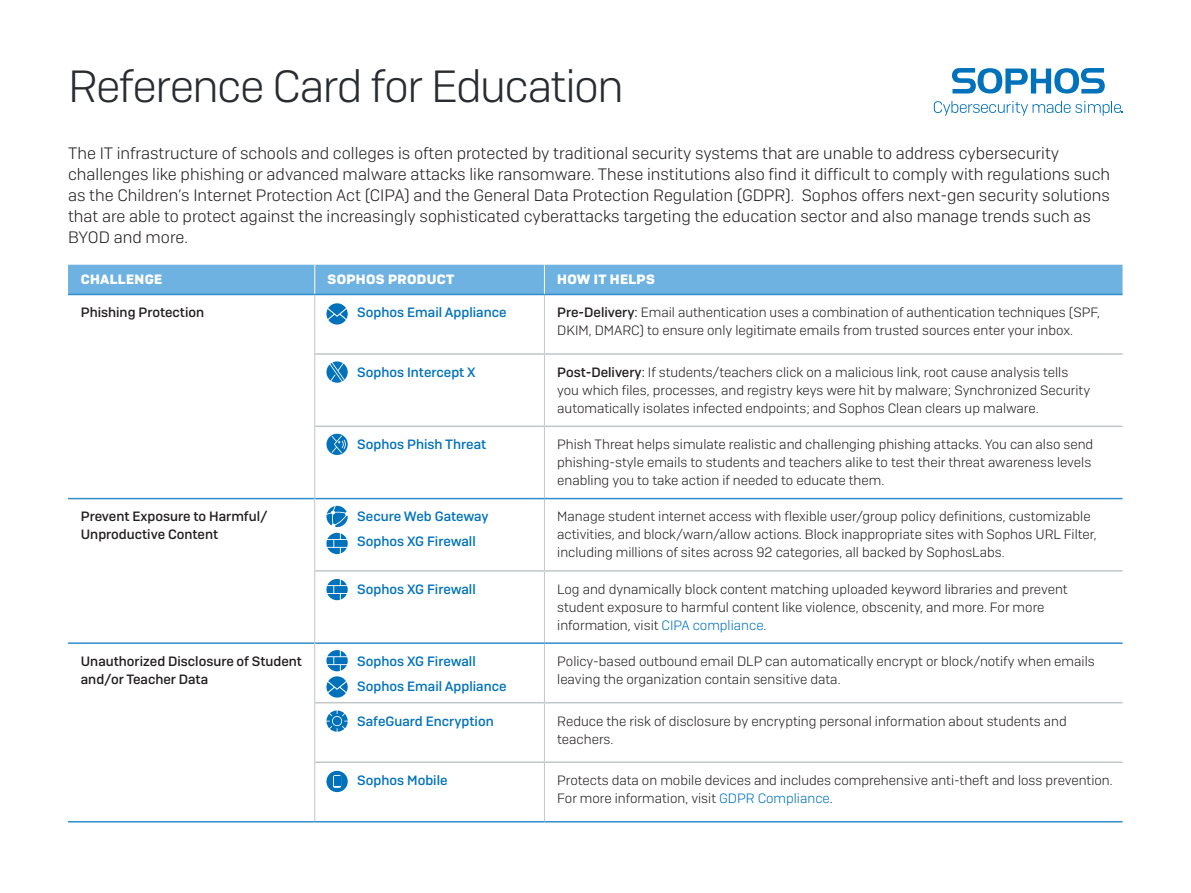
<style>
.page{position:relative;width:1191px;height:893px;background:#fff}
.page>*{position:absolute;margin:0;border:0;box-sizing:border-box;transform-origin:0 0}
.Title_3{font:300 45px "Sophos Sans";letter-spacing:-.035em;color:#282c31}
.Subheading_2{font:300 16.5px/21px "Sophos Sans";color:#231f20}
.Subhead{font:300 13.5px/18px "Sophos Sans";color:#231f20}
.Subhead-2{font:500 13.5px "Sophos Sans";color:#0072bc}
.Subhead-3{font:500 13.5px/18px "Sophos Sans";color:#231f20}
.Subhead-4{font:700 13.5px "Sophos Sans";letter-spacing:.025em;color:#fff}
.s1{font-weight:500}
.s2{font-weight:400}
.s3{color:#0072bc}
</style>
<div class="page">
<hr style="left:544px;top:295px;width:1px;height:58px;background:#c2c6c9">
<hr style="left:544px;top:355px;width:1px;height:71px;background:#c2c6c9">
<hr style="left:544px;top:427px;width:1px;height:71px;background:#c2c6c9">
<hr style="left:544px;top:499px;width:1px;height:71px;background:#c2c6c9">
<hr style="left:544px;top:572px;width:1px;height:70px;background:#c2c6c9">
<hr style="left:544px;top:644px;width:1px;height:58px;background:#c2c6c9">
<hr style="left:544px;top:703px;width:1px;height:58px;background:#c2c6c9">
<hr style="left:544px;top:763px;width:1px;height:58px;background:#c2c6c9">
<hr style="left:68px;top:294px;width:247px;height:1px;background:#308ecd">
<hr style="left:315px;top:353px;width:229px;height:2px;background:#c1c6c9">
<hr style="left:315px;top:426px;width:229px;height:1px;background:#c1c6c9">
<hr style="left:544px;top:353px;width:578px;height:2px;background:#c1c6c9">
<hr style="left:544px;top:426px;width:578px;height:1px;background:#c1c6c9">
<hr style="left:314px;top:295px;width:1px;height:59px;background:#c2c6c9">
<hr style="left:314px;top:354px;width:1px;height:72px;background:#c2c6c9">
<hr style="left:314px;top:426px;width:1px;height:73px;background:#c2c6c9">
<hr style="left:315px;top:498px;width:229px;height:1px;background:#308ecd">
<hr style="left:315px;top:642px;width:229px;height:2px;background:#308ecd">
<hr style="left:315px;top:821px;width:229px;height:1px;background:#308ecd">
<hr style="left:544px;top:498px;width:578px;height:1px;background:#308ecd">
<hr style="left:544px;top:642px;width:578px;height:2px;background:#308ecd">
<hr style="left:544px;top:821px;width:578px;height:1px;background:#308ecd">
<hr style="left:315px;top:294px;width:229px;height:1px;background:#308ecd">
<hr style="left:544px;top:294px;width:578px;height:1px;background:#308ecd">
<hr style="left:68px;top:498px;width:246px;height:1px;background:#308ecd">
<hr style="left:314px;top:499px;width:1px;height:72px;background:#c2c6c9">
<hr style="left:314px;top:571px;width:1px;height:72px;background:#c2c6c9">
<hr style="left:68px;top:642px;width:246px;height:2px;background:#308ecd">
<hr style="left:68px;top:821px;width:247px;height:1px;background:#308ecd">
<hr style="left:314px;top:643px;width:1px;height:60px;background:#c2c6c9">
<hr style="left:314px;top:703px;width:1px;height:59px;background:#c2c6c9">
<hr style="left:314px;top:762px;width:1px;height:59px;background:#c2c6c9">
<hr style="left:315px;top:570px;width:229px;height:2px;background:#c1c6c9">
<hr style="left:544px;top:570px;width:578px;height:2px;background:#c1c6c9">
<hr style="left:315px;top:761px;width:229px;height:2px;background:#c1c6c9">
<hr style="left:544px;top:761px;width:578px;height:2px;background:#c1c6c9">
<hr style="left:315px;top:702px;width:229px;height:1px;background:#c1c6c9">
<hr style="left:544px;top:702px;width:578px;height:1px;background:#c1c6c9">
<div style="left:68px;top:265px;width:1054px;height:29px;background:#6eb2e2"></div>
<svg style="left:326px;top:579px;width:22px;height:21px"></svg>
<svg style="left:326px;top:533px;width:22px;height:21px"></svg>
<svg style="left:326px;top:771px;width:22px;height:21px"></svg>
<svg style="left:326px;top:650px;width:22px;height:48px"></svg>
<svg style="left:326px;top:303px;width:22px;height:22px"></svg>
<svg style="left:326px;top:361px;width:22px;height:22px"></svg>
<svg style="left:326px;top:434px;width:22px;height:21px"></svg>
<svg style="left:326px;top:506px;width:22px;height:21px"></svg>
<svg style="left:326px;top:710px;width:22px;height:22px"></svg>
<svg style="left:952px;top:68px;width:152px;height:26px"></svg>
<svg style="left:933px;top:101px;width:190px;height:15px"></svg>
<p class="Title_3" style="left:68px;top:59px;width:557px">Reference Card for Education</p>
<p class="Subheading_2" style="left:68px;top:143px;width:1043px">The IT infrastructure of schools and colleges is often protected by traditional security systems that are unable to address cybersecurity challenges like phishing or advanced malware attacks like ransomware. These institutions also find it difficult to comply with regulations such as the Children’s Internet Protection Act (CIPA) and the General Data Protection Regulation (GDPR). Sophos offers next-gen security solutions that are able to protect against the increasingly sophisticated cyberattacks targeting the education sector and also manage trends such as BYOD and more.</p>
<p class="Subhead-4" style="left:81px;top:271px;width:83px">CHALLENGE</p>
<p class="Subhead-4" style="left:327px;top:271px;width:128px">SOPHOS PRODUCT</p>
<p class="Subhead-4" style="left:557px;top:270px;width:99px">HOW IT HELPS</p>
<p class="Subhead-3" style="left:81px;top:303px;width:125px">Phishing Protection</p>
<p class="Subhead-2" style="left:357px;top:304px;width:151px">Sophos Email Appliance</p>
<p class="Subhead" style="left:557px;top:303px;width:544px"><span class="s1">Pre-Delivery</span><span class="s2">:</span> Email authentication uses a combination of authentication techniques (SPF,<br>DKIM, DMARC) to ensure only legitimate emails from trusted sources enter your inbox.</p>
<p class="Subhead-2" style="left:357px;top:364px;width:120px">Sophos Intercept X</p>
<p class="Subhead" style="left:557px;top:363px;width:534px"><span class="s1">Post-Delivery</span><span class="s2">:</span> If students/teachers click on a malicious link, root cause analysis tells you which files, processes, and registry keys were hit by malware; Synchronized Security automatically isolates infected endpoints; and Sophos Clean clears up malware.</p>
<p class="Subhead-2" style="left:357px;top:436px;width:130px">Sophos Phish Threat</p>
<p class="Subhead" style="left:557px;top:435px;width:537px">Phish Threat helps simulate realistic and challenging phishing attacks. You can also send phishing-style emails to students and teachers alike to test their threat awareness levels enabling you to take action if needed to educate them.</p>
<p class="Subhead-3" style="left:81px;top:508px;width:188px">Prevent Exposure to Harmful/<br>Unproductive Content</p>
<p class="Subhead-2" style="left:357px;top:509px;width:133px">Secure Web Gateway</p>
<p class="Subhead" style="left:557px;top:507px;width:541px">Manage student internet access with flexible user/group policy definitions, customizable activities, and block/warn/allow actions. Block inappropriate sites with Sophos URL Filter, including millions of sites across 92 categories, all backed by SophosLabs.</p>
<p class="Subhead-2" style="left:357px;top:533px;width:120px">Sophos XG Firewall</p>
<p class="Subhead-2" style="left:357px;top:581px;width:120px">Sophos XG Firewall</p>
<p class="Subhead" style="left:557px;top:580px;width:512px">Log and dynamically block content matching uploaded keyword libraries and prevent student exposure to harmful content like violence, obscenity, and more. For more information, visit <span class="s3">CIPA compliance</span>.</p>
<p class="Subhead-3" style="left:81px;top:652px;width:223px">Unauthorized Disclosure of Student and/or Teacher Data</p>
<p class="Subhead-2" style="left:357px;top:653px;width:120px">Sophos XG Firewall</p>
<p class="Subhead-2" style="left:357px;top:678px;width:151px">Sophos Email Appliance</p>
<p class="Subhead" style="left:557px;top:652px;width:539px">Policy-based outbound email DLP can automatically encrypt or block/notify when emails leaving the organization contain sensitive data.</p>
<p class="Subhead-2" style="left:357px;top:713px;width:138px">SafeGuard Encryption</p>
<p class="Subhead" style="left:557px;top:712px;width:511px">Reduce the risk of disclosure by encrypting personal information about students and teachers.</p>
<p class="Subhead-2" style="left:357px;top:772px;width:92px">Sophos Mobile</p>
<p class="Subhead" style="left:557px;top:771px;width:557px">Protects data on mobile devices and includes comprehensive anti-theft and loss prevention.<br>For more information, visit <span class="s3">GDPR Compliance</span>.</p>
</div>
